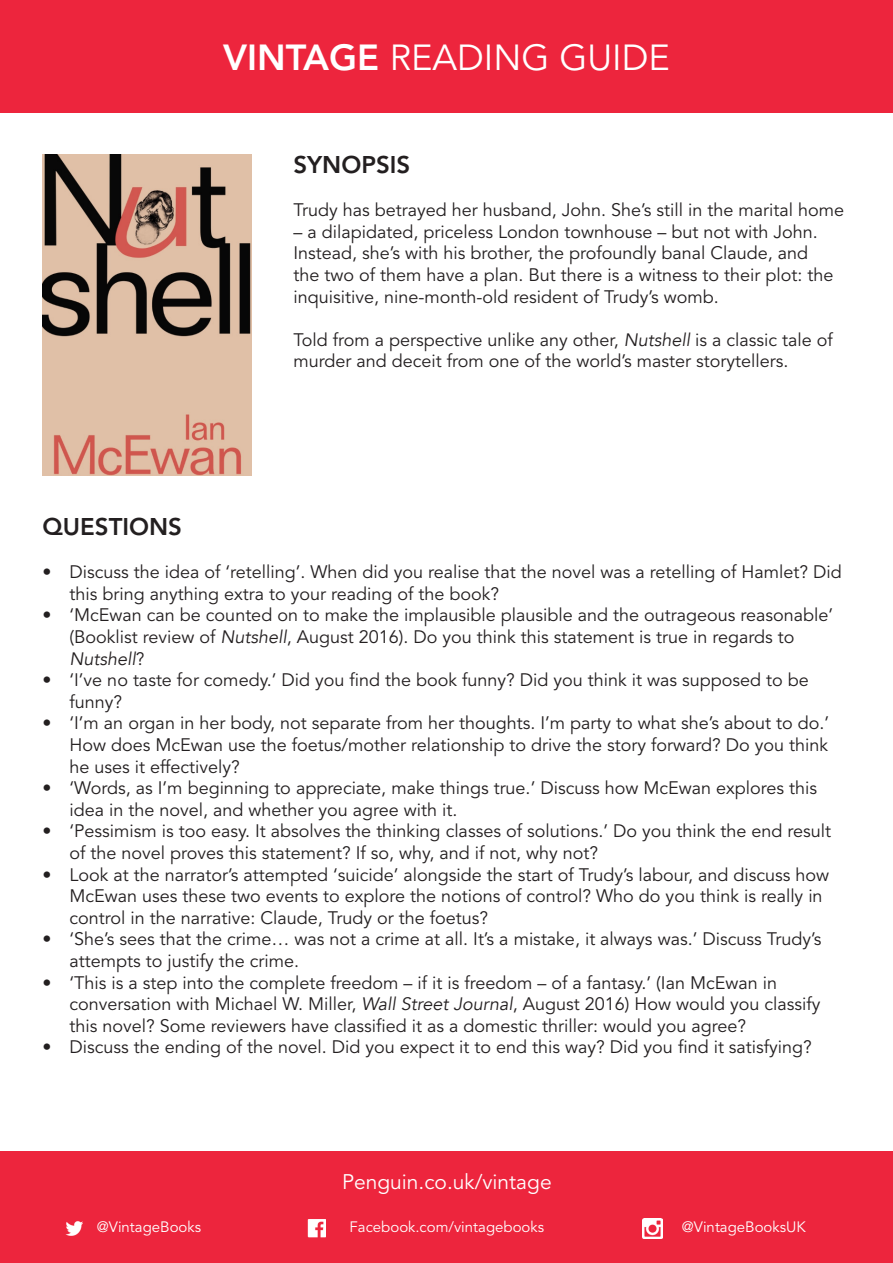
<style>
.page{position:relative;width:893px;height:1263px;background:#fff}
.page>*{position:absolute;margin:0;border:0;box-sizing:border-box;transform-origin:0 0}
.t1{font:36px "Avenir LT";color:#fff}
.t2{font:800 24px "Avenir LT";color:#231f20}
.t3{font:21px "Avenir LT";color:#fff}
.t4{font:18px/21.6px "Avenir LT";color:#231f20}
.t5{font:15px "Avenir LT";color:#fff}
.s1{font-weight:800}
.s2{font-family:"Avenir";font-style:italic}
</style>
<div class="page">
<div style="left:0;top:1151px;width:893px;height:112px;background:#ed253d"></div>
<div style="left:0;top:0;width:893px;height:112px;background:#ed253d"></div>
<img style="left:43px;top:155px;width:208px;height:320px">
<img style="left:643px;top:1219px;width:19px;height:19px">
<img style="left:66px;top:1221px;width:17px;height:15px">
<img style="left:308px;top:1219px;width:18px;height:18px">
<p class="t1" style="left:223px;top:36px;width:448px"><span class="s1">VINTAGE</span> READING GUIDE</p>
<p class="t2" style="left:293px;top:150px;width:118px">SYNOPSIS</p>
<p class="t4" style="left:293px;top:200px;width:552px">Trudy has betrayed her husband, John. She’s still in the marital home</p>
<p class="t4" style="left:293px;top:221px;width:541px">– a dilapidated, priceless London townhouse – but not with John.<br>Instead, she’s with his brother, the profoundly banal Claude, and the two of them have a plan. But there is a witness to their plot: the inquisitive, nine-month-old resident of Trudy’s womb.</p>
<p class="t4" style="left:293px;top:329px;width:541px">Told from a perspective unlike any other, <span class="s2">Nutshell</span> is a classic tale of murder and deceit from one of the world’s master storytellers.</p>
<p class="t2" style="left:43px;top:512px;width:141px">QUESTIONS</p>
<p class="t4" style="left:70px;top:562px;width:774px;text-indent:-27px">• Discuss the idea of ‘retelling’. When did you realise that the novel was a retelling of Hamlet? Did this bring anything extra to your reading of the book?</p>
<p class="t4" style="left:70px;top:605px;width:765px;text-indent:-27px">• ‘McEwan can be counted on to make the implausible plausible and the outrageous reasonable’ (Booklist review of <span class="s2">Nutshell</span>, August 2016). Do you think this statement is true in regards to<br><span class="s2">Nutshell</span>?</p>
<p class="t4" style="left:70px;top:670px;width:741px;text-indent:-27px">• ‘I’ve no taste for comedy.’ Did you find the book funny? Did you think it was supposed to be funny?</p>
<p class="t4" style="left:70px;top:713px;width:761px;text-align:justify;text-indent:-27px">• ‘I’m an organ in her body, not separate from her thoughts. I’m party to what she’s about to do.’ How does McEwan use the foetus/mother relationship to drive the story forward? Do you think he uses it effectively?</p>
<p class="t4" style="left:70px;top:778px;width:749px;text-indent:-27px">• ‘Words, as I’m beginning to appreciate, make things true.’ Discuss how McEwan explores this idea in the novel, and whether you agree with it.</p>
<p class="t4" style="left:70px;top:821px;width:763px;text-indent:-27px">• ‘Pessimism is too easy. It absolves the thinking classes of solutions.’ Do you think the end result of the novel proves this statement? If so, why, and if not, why not?</p>
<p class="t4" style="left:70px;top:864px;width:761px;text-indent:-27px">• Look at the narrator’s attempted ‘suicide’ alongside the start of Trudy’s labour, and discuss how<br>McEwan uses these two events to explore the notions of control? Who do you think is really in control in the narrative: Claude, Trudy or the foetus?</p>
<p class="t4" style="left:70px;top:929px;width:753px;text-indent:-27px">• ‘She’s sees that the crime… was not a crime at all. It’s a mistake, it always was.’ Discuss Trudy’s attempts to justify the crime.</p>
<p class="t4" style="left:70px;top:972px;width:753px;text-indent:-27px">• ‘This is a step into the complete freedom – if it is freedom – of a fantasy.’ (Ian McEwan in conversation with Michael W. Miller, <span class="s2">Wall Street Journal</span>, August 2016) How would you classify this novel? Some reviewers have classified it as a domestic thriller: would you agree?</p>
<p class="t4" style="left:43px;top:1037px;width:771px">• Discuss the ending of the novel. Did you expect it to end this way? Did you find it satisfying?</p>
<p class="t3" style="left:342px;top:1169px;width:211px">Penguin.co.uk/vintage</p>
<p class="t5" style="left:97px;top:1218px;width:106px">@VintageBooks</p>
<p class="t5" style="left:350px;top:1218px;width:196px">Facebook.com/vintagebooks</p>
<p class="t5" style="left:682px;top:1218px;width:126px">@VintageBooksUK</p>
</div>
